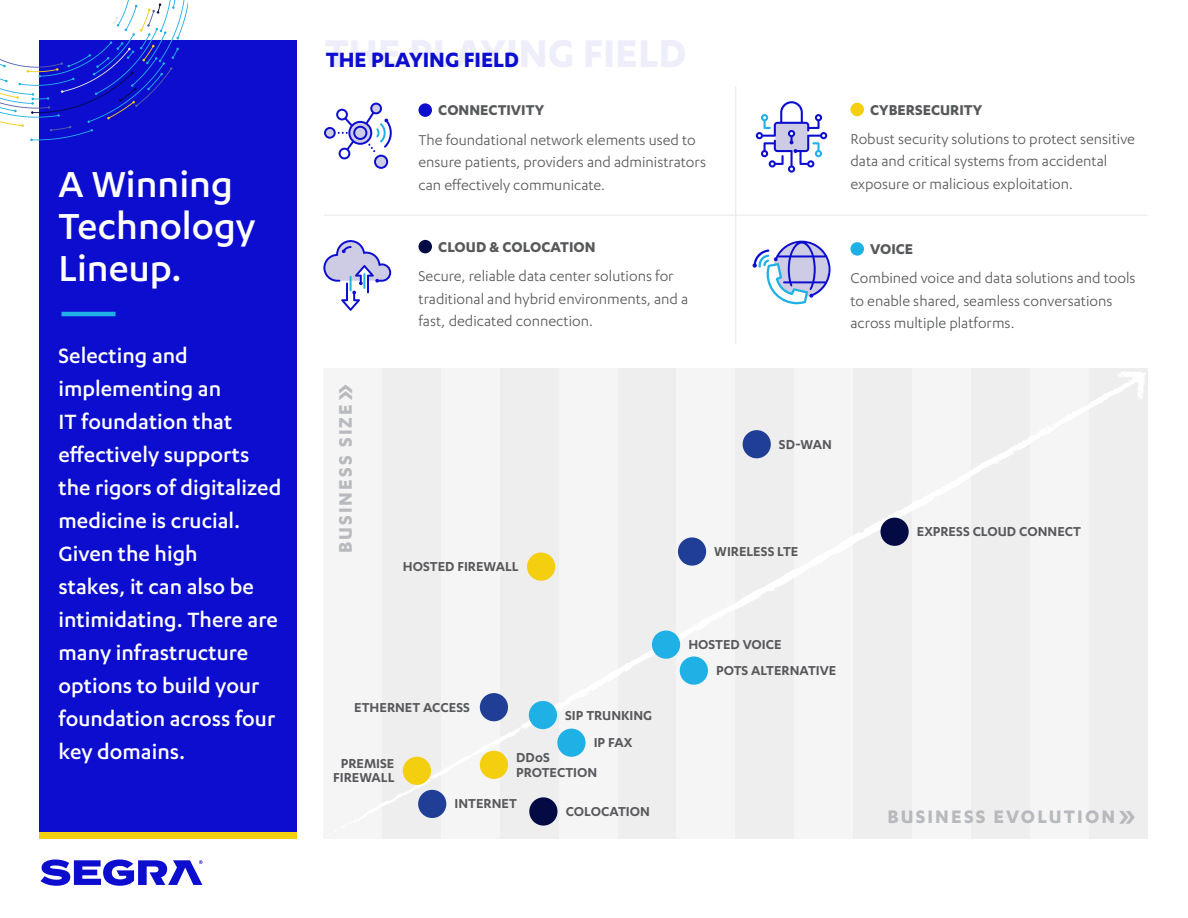
<style>
.page{position:relative;width:1188px;height:918px;background:#fff}
.page>*{position:absolute;margin:0;border:0;box-sizing:border-box;transform-origin:0 0}
.t1{font:700 45px "Karbon";color:#0d0dcf}
.Sub-Head{font:500 42px/42px "Karbon";color:#fff}
.Body_Blue_16_22{font:500 24px/33px "Karbon";color:#fff}
.TopicHeader{font:700 24px "Karbon";color:#0d0dcf}
.t2{font:700 21px "Karbon";letter-spacing:.1em;color:#b8b9bc}
.Body_11_15{font:16.5px/22.5px "Karbon";color:#57585a}
.t3{font:700 16.5px "Karbon";color:#57585a}
.t4{font:600 15px/14.2px "Karbon";color:#57585a}
.s1{font-weight:500;font-size:40.5px}
</style>
<div class="page">
<div style="left:40px;top:40px;width:257px;height:798px;background:#0d0dcf"></div>
<div style="left:40px;top:832px;width:257px;height:7px;background:#f3cf10"></div>
<svg style="left:0;top:0;width:188px;height:141px"></svg>
<hr style="left:62px;top:312px;width:54px;height:4px;background:#1fb0e6">
<div style="left:418px;top:103px;width:14px;height:14px;background:#0d0dcf;border-radius:50%"></div>
<hr style="left:735px;top:87px;width:1px;height:257px;background:#e6e7e9">
<hr style="left:324px;top:215px;width:824px;height:1px;background:#e6e7e9">
<div style="left:1089px;top:369px;width:59px;height:470px;background:#eeeeef"></div>
<div style="left:971px;top:369px;width:59px;height:470px;background:#eeeeef"></div>
<div style="left:853px;top:369px;width:59px;height:470px;background:#eeeeef"></div>
<div style="left:735px;top:369px;width:59px;height:470px;background:#eeeeef"></div>
<div style="left:618px;top:369px;width:58px;height:470px;background:#eeeeef"></div>
<div style="left:500px;top:369px;width:59px;height:470px;background:#eeeeef"></div>
<div style="left:382px;top:369px;width:59px;height:470px;background:#eeeeef"></div>
<div style="left:1030px;top:369px;width:59px;height:470px;background:#f5f5f6"></div>
<div style="left:912px;top:369px;width:59px;height:470px;background:#f5f5f6"></div>
<div style="left:794px;top:369px;width:59px;height:470px;background:#f5f5f6"></div>
<div style="left:677px;top:369px;width:58px;height:470px;background:#f5f5f6"></div>
<div style="left:559px;top:369px;width:59px;height:470px;background:#f5f5f6"></div>
<div style="left:441px;top:369px;width:59px;height:470px;background:#f5f5f6"></div>
<div style="left:323px;top:369px;width:59px;height:470px;background:#f5f5f6"></div>
<svg style="left:382px;top:389px;width:733px;height:436px"></svg>
<svg style="left:414px;top:786px;width:6px;height:2px"></svg>
<svg style="left:568px;top:696px;width:5px;height:7px"></svg>
<svg style="left:627px;top:661px;width:5px;height:8px"></svg>
<svg style="left:515px;top:727px;width:9px;height:3px"></svg>
<svg style="left:388px;top:794px;width:12px;height:10px"></svg>
<svg style="left:641px;top:654px;width:10px;height:7px"></svg>
<svg style="left:1115px;top:372px;width:31px;height:26px"></svg>
<div style="left:880px;top:518px;width:29px;height:28px;background:#040b44;border-radius:50%"></div>
<div style="left:743px;top:430px;width:28px;height:28px;background:#203e96;border-radius:50%"></div>
<div style="left:678px;top:537px;width:28px;height:29px;background:#203e96;border-radius:50%"></div>
<div style="left:652px;top:631px;width:28px;height:28px;background:#1fb0e6;border-radius:50%"></div>
<div style="left:680px;top:657px;width:28px;height:28px;background:#1fb0e6;border-radius:50%"></div>
<div style="left:480px;top:751px;width:28px;height:28px;background:#f3cf10;border-radius:50%"></div>
<div style="left:529px;top:797px;width:28px;height:29px;background:#040b44;border-radius:50%"></div>
<div style="left:418px;top:790px;width:28px;height:28px;background:#203e96;border-radius:50%"></div>
<div style="left:557px;top:729px;width:29px;height:28px;background:#1fb0e6;border-radius:50%"></div>
<div style="left:529px;top:701px;width:28px;height:28px;background:#1fb0e6;border-radius:50%"></div>
<div style="left:527px;top:553px;width:28px;height:28px;background:#f3cf10;border-radius:50%"></div>
<div style="left:480px;top:693px;width:28px;height:28px;background:#203e96;border-radius:50%"></div>
<div style="left:403px;top:757px;width:28px;height:28px;background:#f3cf10;border-radius:50%"></div>
<div style="left:850px;top:103px;width:14px;height:13px;background:#f3cf10;border-radius:50%"></div>
<div style="left:850px;top:242px;width:14px;height:14px;background:#1fb0e6;border-radius:50%"></div>
<div style="left:418px;top:240px;width:14px;height:13px;background:#040b44;border-radius:50%"></div>
<svg style="left:753px;top:241px;width:78px;height:63px"></svg>
<svg style="left:756px;top:101px;width:71px;height:72px"></svg>
<svg style="left:323px;top:240px;width:68px;height:71px"></svg>
<svg style="left:324px;top:103px;width:68px;height:66px"></svg>
<svg style="left:41px;top:859px;width:162px;height:27px"></svg>
<p class="Sub-Head" style="left:59px;top:162px;width:199px">A Winning<br>Technology<br>Lineup.</p>
<p class="Body_Blue_16_22" style="left:59px;top:338px;width:224px">Selecting and implementing an<br>IT foundation that effectively supports the rigors of digitalized medicine is crucial.<br>Given the high<br>stakes, it can also be intimidating. There are many infrastructure options to build your foundation across four key domains.</p>
<h1 class="t1" style="left:324px;top:27px;width:364px">THE PLAYING FIELD</h1>
<p class="TopicHeader" style="left:326px;top:46px;width:195px">THE PLAYING FIELD</p>
<p class="t3" style="left:438px;top:101px;width:108px">CONNECTIVITY</p>
<p class="Body_11_15" style="left:418px;top:128px;width:289px">The foundational network elements used to ensure patients, providers and administrators can effectively communicate.</p>
<p class="t3" style="left:438px;top:237px;width:159px">CLOUD &amp; COLOCATION</p>
<p class="Body_11_15" style="left:418px;top:264px;width:271px">Secure, reliable data center solutions for traditional and hybrid environments, and a fast, dedicated connection.</p>
<p class="t3" style="left:870px;top:100px;width:114px">CYBERSECURITY</p>
<p class="Body_11_15" style="left:850px;top:127px;width:286px">Robust security solutions to protect sensitive data and critical systems from accidental exposure or malicious exploitation.</p>
<p class="t3" style="left:870px;top:240px;width:45px">VOICE</p>
<p class="Body_11_15" style="left:850px;top:267px;width:287px">Combined voice and data solutions and tools to enable shared, seamless conversations across multiple platforms.</p>
<p class="t2" style="left:333px;top:553px;width:172px;rotate:-90deg">BUSINESS SIZE<span class="s1">»</span></p>
<p class="t4" style="left:403px;top:559px;width:117px">HOSTED FIREWALL</p>
<p class="t4" style="left:779px;top:437px;width:55px">SD-WAN</p>
<p class="t4" style="left:714px;top:544px;width:86px">WIRELESS LTE</p>
<p class="t4" style="left:917px;top:524px;width:166px">EXPRESS CLOUD CONNECT</p>
<p class="t4" style="left:354px;top:699px;width:117px">ETHERNET ACCESS</p>
<p class="t4" style="left:565px;top:707px;width:88px">SIP TRUNKING</p>
<p class="t4" style="left:594px;top:735px;width:40px">IP FAX</p>
<p class="t4" style="left:333px;top:756px;width:63px;text-align:center">PREMISE<br>FIREWALL</p>
<p class="t4" style="left:516px;top:750px;width:83px">DDoS<br>PROTECTION</p>
<p class="t4" style="left:566px;top:804px;width:86px">COLOCATION</p>
<p class="t4" style="left:455px;top:796px;width:64px">INTERNET</p>
<p class="t4" style="left:716px;top:631px;width:122px;line-height:26px;text-indent:-28px">HOSTED VOICE<br>POTS ALTERNATIVE</p>
<p class="t2" style="left:887px;top:805px;width:251px">BUSINESS EVOLUTION<span class="s1">»</span></p>
</div>
